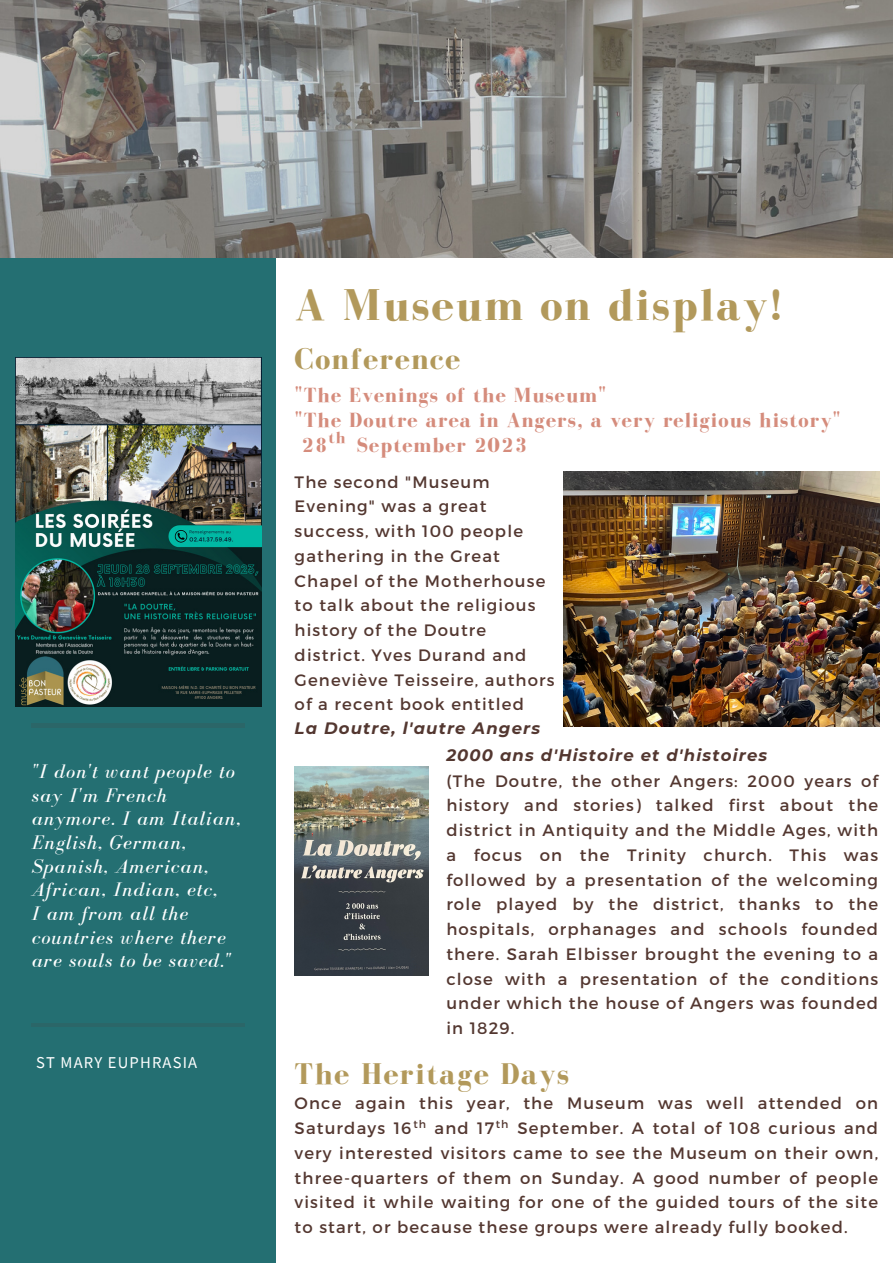
<style>
.page{position:relative;width:893px;height:1264px;background:#fff}
.page>*{position:absolute;margin:0;border:0;box-sizing:border-box;transform-origin:0 0}
.t1{font:700 45.75px "Bodoni FLF";letter-spacing:.05em;color:#b2995b}
.t2{font:700 30.75px "Bodoni FLF";letter-spacing:.05em;color:#b2995b}
.t3{font:700 21.15px "Bodoni FLF";letter-spacing:.05em;color:#d58c7c}
.t4{font:italic 20.25px/23.5px "Bodoni FLF";letter-spacing:.05em;color:#fff}
.t5{font:700 16.65px "Bodoni FLF";color:#d58c7c}
.t6{font:16.5px/24.8px "Montserrat";letter-spacing:.07em;color:#533730}
.t7{font:italic 700 16.5px "Montserrat";letter-spacing:.07em;color:#533730}
.t8{font:16.5px "Source Sans Pro";letter-spacing:.07em;color:#fff}
.t9{font:10.8px "Montserrat";color:#533730}
</style>
<div class="page">
<div style="left:0;top:257px;width:275px;height:1005px;background:#246f72"></div>
<hr style="left:32px;top:724px;width:213px;height:3px;background:#533730">
<hr style="left:32px;top:1023px;width:213px;height:3px;background:#533730">
<img style="left:0;top:0;width:892px;height:257px">
<img style="left:15px;top:358px;width:247px;height:348px">
<img style="left:563px;top:471px;width:316px;height:255px">
<img style="left:294px;top:766px;width:134px;height:209px">
<p class="t4" style="left:32px;top:759px;width:210px">"I don't want people to say I'm French anymore. I am Italian,<br>English, German,<br>Spanish, American,<br>African, Indian, etc,</p>
<p class="t4" style="left:32px;top:901px;width:201px">I am from all the countries where there are souls to be saved."</p>
<p class="t8" style="left:36px;top:1051px;width:162px">ST MARY EUPHRASIA</p>
<p class="t1" style="left:294px;top:280px;width:488px">A Museum on display!</p>
<p class="t2" style="left:294px;top:342px;width:167px">Conference</p>
<p class="t3" style="left:294px;top:384px;width:313px">"The Evenings of the Museum"</p>
<p class="t3" style="left:294px;top:408px;width:547px">"The Doutre area in Angers, a very religious history"</p>
<p class="t3" style="left:301px;top:433px;width:27px">28</p>
<p class="t3" style="left:356px;top:433px;width:172px">September 2023</p>
<p class="t6" style="left:294px;top:468px;width:261px">The second "Museum<br>Evening" was a great success, with 100 people gathering in the Great<br>Chapel of the Motherhouse to talk about the religious history of the Doutre district. Yves Durand and<br>Geneviève Teisseire, authors of a recent book entitled</p>
<p class="t7" style="left:294px;top:718px;width:247px">La Doutre, l'autre Angers</p>
<p class="t7" style="left:446px;top:744px;width:322px">2000 ans d'Histoire et d'histoires</p>
<p class="t6" style="left:446px;top:767px;width:433px;text-align:justify">(The Doutre, the other Angers: 2000 years of history and stories) talked first about the district in Antiquity and the Middle Ages, with a focus on the Trinity church. This was followed by a presentation of the welcoming role played by the district, thanks to the hospitals, orphanages and schools founded there. Sarah Elbisser brought the evening to a close with a presentation of the conditions under which the house of Angers was founded in 1829.</p>
<p class="t2" style="left:294px;top:1056px;width:276px">The Heritage Days</p>
<p class="t6" style="left:294px;top:1090px;width:585px">Once again this year, the Museum was well attended on<br>Saturdays 16</p>
<p class="t5" style="left:328px;top:428px;width:19px">th</p>
<p class="t9" style="left:413px;top:1117px;width:14px">th</p>
<p class="t9" style="left:496px;top:1117px;width:14px">th</p>
<p class="t6" style="left:294px;top:1114px;width:585px;text-align:justify;text-indent:223px">September. A total of 108 curious and very interested visitors came to see the Museum on their own, three-quarters of them on Sunday. A good number of people visited it while waiting for one of the guided tours of the site to start, or because these groups were already fully booked.</p>
<p class="t6" style="left:434px;top:1114px;width:61px">and 17</p>
</div>
